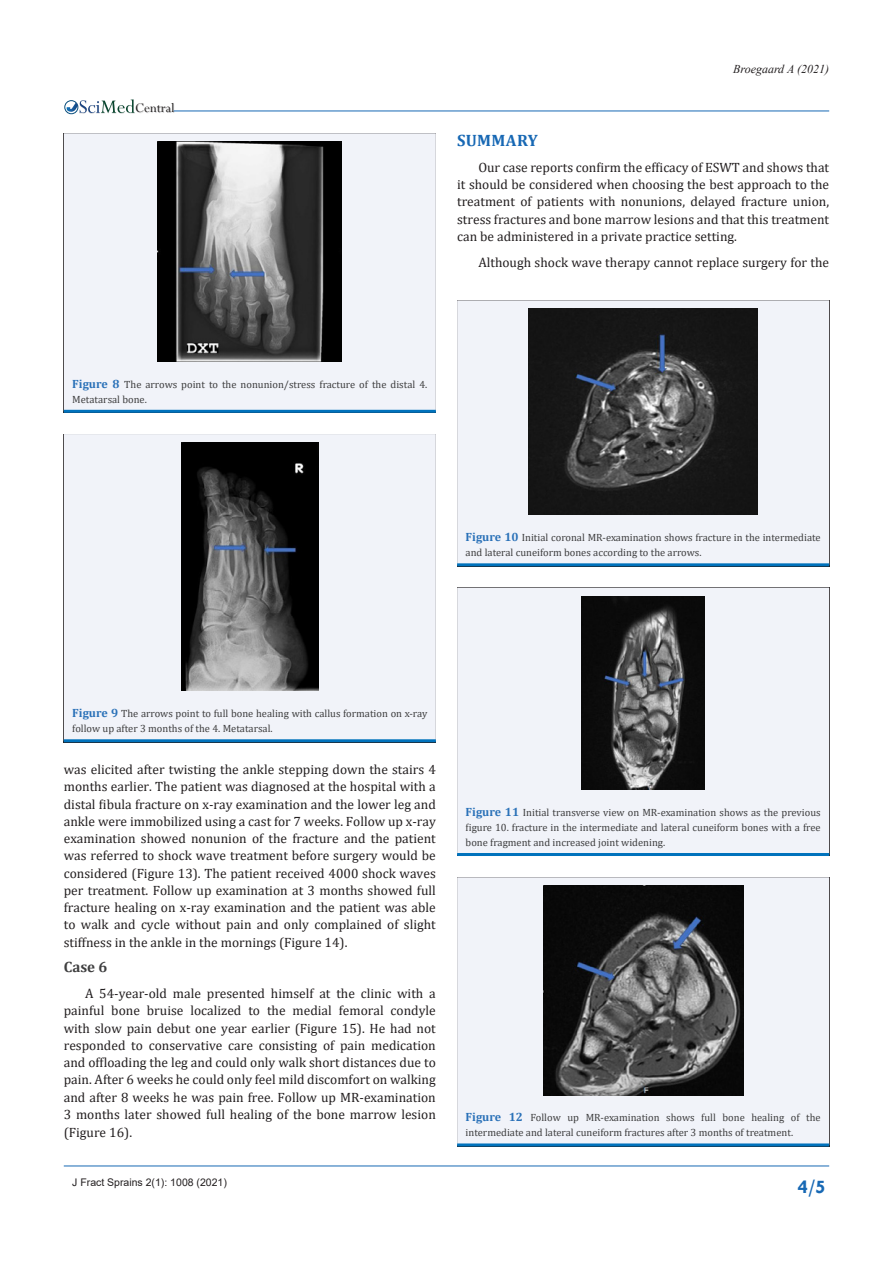
<style>
.page{position:relative;width:893px;height:1263px;background:#fff}
.page>*{position:absolute;margin:0;border:0;box-sizing:border-box;transform-origin:0 0}
.t1{font:700 19.5px "Tw Cen";color:#1768b4}
.heading_2{font:700 16.5px "Cambria";letter-spacing:.015em;color:#1768b4}
.Body_Text{font:700 15px "Cambria";color:#3e3e3f}
.t2{font:14.55px "Perpetua";color:#211e1e}
.Body_Text-2{font:13.5px/17.2px "Cambria";color:#231f20;text-align:justify}
.t3{font:italic 12px "Times New Roman";color:#231f20}
.t4{font:10.5px/15px "Cambria";color:#3e3e3f}
.t5{font:10.5px "Arial";color:#231f20}
.s1{font-weight:700;font-size:12px;color:#2a71b8}
</style>
<div class="page">
<img style="left:79px;top:103px;width:96px;height:11px">
<div style="left:64px;top:100px;width:14px;height:14px;border:1px solid #074d7c;border-radius:50%"></div>
<svg style="left:66px;top:99px;width:69px;height:14px"></svg>
<hr style="left:64px;top:1166px;width:765px;height:1px;background:#1768b4">
<hr style="left:174px;top:111px;width:655px;height:1px;background:#1768b4">
<div style="left:64px;top:133px;width:372px;height:277px;background:#f1f3f9"></div>
<hr style="left:64px;top:410px;width:372px;height:3px;background:#0072bc">
<img style="left:158px;top:142px;width:184px;height:219px">
<div style="left:64px;top:434px;width:372px;height:305px;background:#f1f3f9"></div>
<hr style="left:64px;top:739px;width:372px;height:3px;background:#0072bc">
<img style="left:181px;top:443px;width:137px;height:248px">
<div style="left:457px;top:300px;width:372px;height:263px;background:#f1f3f9"></div>
<hr style="left:457px;top:563px;width:372px;height:3px;background:#0072bc">
<img style="left:529px;top:309px;width:229px;height:206px">
<div style="left:457px;top:588px;width:372px;height:265px;background:#f1f3f9"></div>
<hr style="left:457px;top:853px;width:372px;height:3px;background:#0072bc">
<img style="left:582px;top:596px;width:122px;height:194px">
<div style="left:457px;top:877px;width:372px;height:266px;background:#f1f3f9"></div>
<hr style="left:457px;top:1143px;width:372px;height:3px;background:#0072bc">
<img style="left:543px;top:886px;width:200px;height:209px">
<p class="t2" style="left:135px;top:99px;width:41px">Central</p>
<p class="t3" style="left:733px;top:61px;width:98px">Broegaard A (2021)</p>
<p class="heading_2" style="left:457px;top:129px;width:82px">SUMMARY</p>
<p class="Body_Text-2" style="left:457px;top:159px;width:374px;text-indent:21px">Our case reports confirm the efficacy of ESWT and shows that it should be considered when choosing the best approach to the treatment of patients with nonunions, delayed fracture union, stress fractures and bone marrow lesions and that this treatment can be administered in a private practice setting.</p>
<p class="Body_Text-2" style="left:478px;top:253px;width:352px">Although shock wave therapy cannot replace surgery for the</p>
<p class="t4" style="left:72px;top:377px;width:357px"><span class="s1">Figure 8</span> The arrows point to the nonunion/stress fracture of the distal 4.<br>Metatarsal bone.</p>
<p class="t4" style="left:466px;top:530px;width:357px"><span class="s1">Figure 10</span> Initial coronal MR-examination shows fracture in the intermediate and lateral cuneiform bones according to the arrows.</p>
<p class="t4" style="left:72px;top:706px;width:357px"><span class="s1">Figure 9</span> The arrows point to full bone healing with callus formation on x-ray follow up after 3 months of the 4. Metatarsal.</p>
<p class="Body_Text-2" style="left:64px;top:761px;width:374px">was elicited after twisting the ankle stepping down the stairs 4 months earlier. The patient was diagnosed at the hospital with a distal fibula fracture on x-ray examination and the lower leg and ankle were immobilized using a cast for 7 weeks. Follow up x-ray examination showed nonunion of the fracture and the patient was referred to shock wave treatment before surgery would be considered (Figure 13). The patient received 4000 shock waves per treatment. Follow up examination at 3 months showed full fracture healing on x-ray examination and the patient was able to walk and cycle without pain and only complained of slight stiffness in the ankle in the mornings (Figure 14).</p>
<p class="Body_Text" style="left:64px;top:957px;width:45px">Case 6</p>
<p class="Body_Text-2" style="left:64px;top:985px;width:374px;text-indent:21px">A 54-year-old male presented himself at the clinic with a painful bone bruise localized to the medial femoral condyle with slow pain debut one year earlier (Figure 15). He had not responded to conservative care consisting of pain medication and offloading the leg and could only walk short distances due to pain. After 6 weeks he could only feel mild discomfort on walking and after 8 weeks he was pain free. Follow up MR-examination 3 months later showed full healing of the bone marrow lesion (Figure 16).</p>
<p class="t4" style="left:466px;top:805px;width:357px;text-align:justify"><span class="s1">Figure 11</span> Initial transverse view on MR-examination shows as the previous figure 10. fracture in the intermediate and lateral cuneiform bones with a free bone fragment and increased joint widening.</p>
<p class="t4" style="left:466px;top:1110px;width:357px"><span class="s1">Figure 12</span> Follow up MR-examination shows full bone healing of the intermediate and lateral cuneiform fractures after 3 months of treatment.</p>
<p class="t5" style="left:72px;top:1175px;width:156px">J Fract Sprains 2(1): 1008 (2021)</p>
<h1 class="t1" style="left:798px;top:1175px;width:29px">4/5</h1>
</div>
